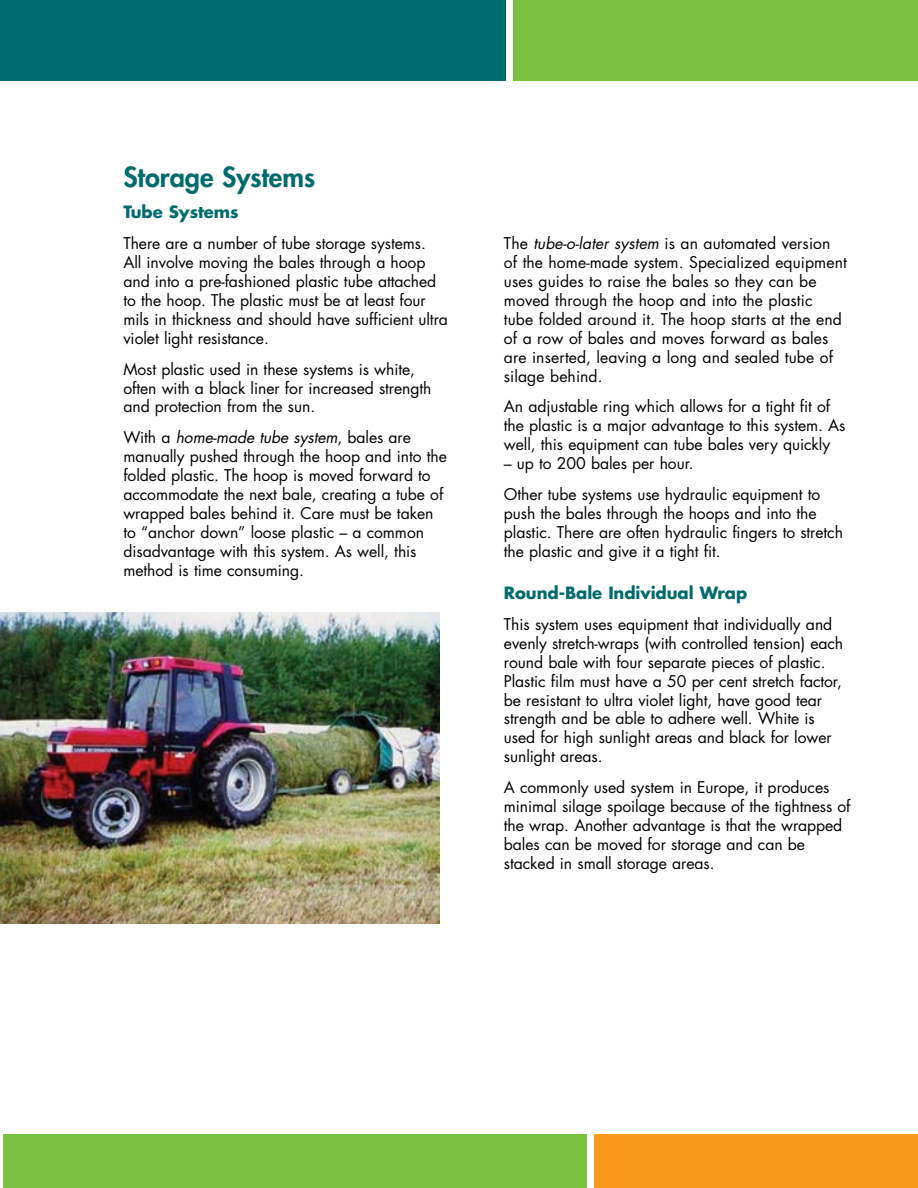
<style>
.page{position:relative;width:918px;height:1188px;background:#fff}
.page>*{position:absolute;margin:0;border:0;box-sizing:border-box;transform-origin:0 0}
.t1{font:800 27px "Futura";color:#006b6e}
.t2{font:700 16.5px "Futura";letter-spacing:-.005em;color:#006b6e}
.t3{font:15.75px/18.9px "Futura";letter-spacing:-.005em;color:#000}
.s1{font-style:italic}
</style>
<div class="page">
<div style="left:594px;top:1134px;width:324px;height:54px;background:#f8981d"></div>
<div style="left:3px;top:1134px;width:584px;height:54px;background:#7ac142"></div>
<div style="left:0;top:0;width:506px;height:81px;background:#006b6e"></div>
<div style="left:513px;top:0;width:405px;height:81px;background:#7ac142"></div>
<img style="left:0;top:612px;width:439px;height:311px">
<h1 class="t1" style="left:123px;top:159px;width:193px">Storage Systems</h1>
<p class="t2" style="left:123px;top:201px;width:117px">Tube Systems</p>
<p class="t3" style="left:123px;top:234px;width:326px">There are a number of tube storage systems.<br>All involve moving the bales through a hoop and into a pre-fashioned plastic tube attached to the hoop. The plastic must be at least four mils in thickness and should have sufficient ultra violet light resistance.</p>
<p class="t3" style="left:123px;top:359px;width:310px">Most plastic used in these systems is white, often with a black liner for increased strength and protection from the sun.</p>
<p class="t3" style="left:123px;top:428px;width:325px">With a <span class="s1">home-made tube system</span>, bales are manually pushed through the hoop and into the folded plastic. The hoop is moved forward to accommodate the next bale, creating a tube of wrapped bales behind it. Care must be taken to “anchor down” loose plastic – a common disadvantage with this system. As well, this method is time consuming.</p>
<p class="t3" style="left:504px;top:234px;width:344px">The <span class="s1">tube-o-later system</span> is an automated version of the home-made system. Specialized equipment uses guides to raise the bales so they can be moved through the hoop and into the plastic<br>tube folded around it. The hoop starts at the end of a row of bales and moves forward as bales are inserted, leaving a long and sealed tube of silage behind.</p>
<p class="t3" style="left:504px;top:397px;width:343px">An adjustable ring which allows for a tight fit of the plastic is a major advantage to this system. As well, this equipment can tube bales very quickly</p>
<p class="t3" style="left:504px;top:448px;width:318px;line-height:30.9px">– up to 200 bales per hour.<br>Other tube systems use hydraulic equipment to</p>
<p class="t3" style="left:504px;top:503px;width:341px">push the bales through the hoops and into the plastic. There are often hydraulic fingers to stretch the plastic and give it a tight fit.</p>
<p class="t2" style="left:504px;top:581px;width:245px">Round-Bale Individual Wrap</p>
<p class="t3" style="left:504px;top:614px;width:341px">This system uses equipment that individually and evenly stretch-wraps (with controlled tension) each round bale with four separate pieces of plastic.<br>Plastic film must have a 50 per cent stretch factor, be resistant to ultra violet light, have good tear strength and be able to adhere well. White is used for high sunlight areas and black for lower sunlight areas.</p>
<p class="t3" style="left:504px;top:778px;width:348px">A commonly used system in Europe, it produces minimal silage spoilage because of the tightness of the wrap. Another advantage is that the wrapped bales can be moved for storage and can be stacked in small storage areas.</p>
</div>
